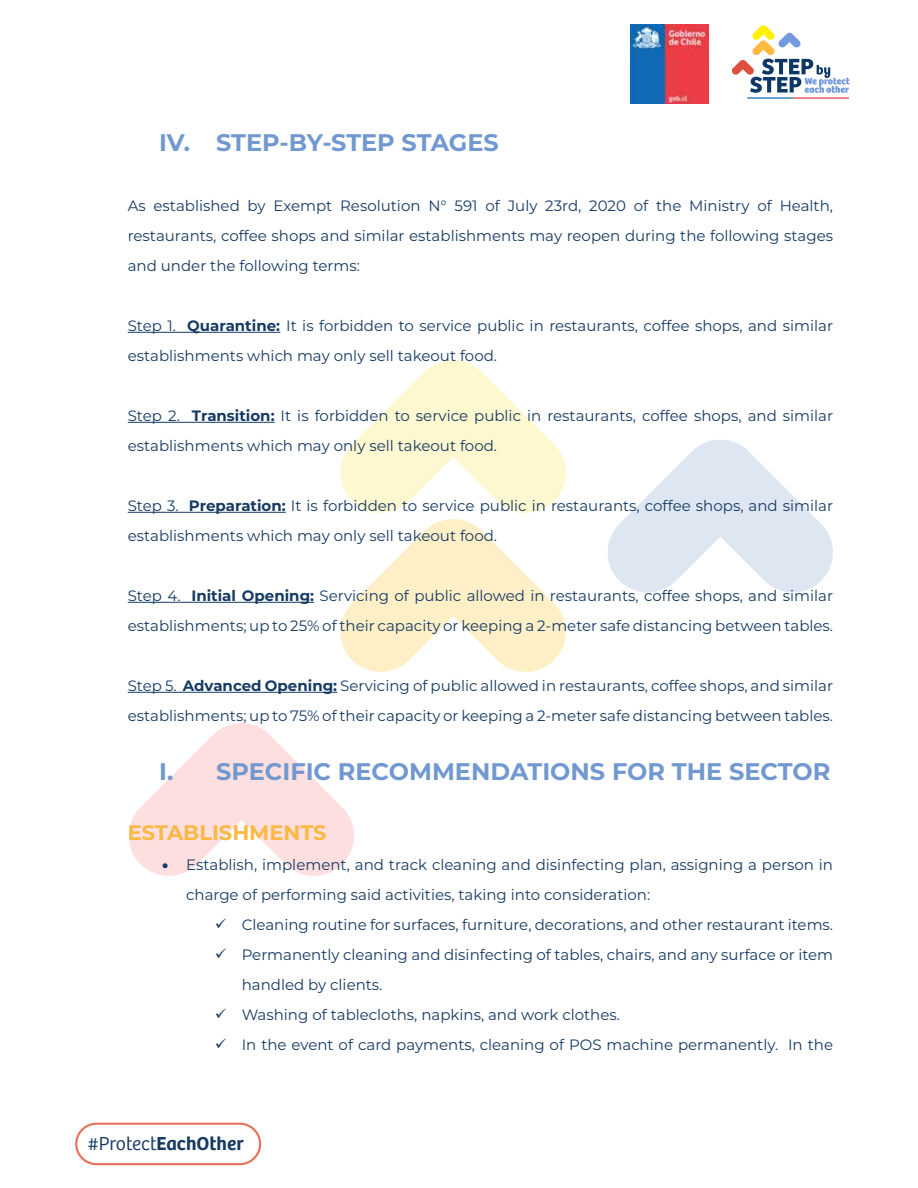
<style>
.page{position:relative;width:918px;height:1188px;background:#fff}
.page>*{position:absolute;margin:0;border:0;box-sizing:border-box;transform-origin:0 0}
.t1{font:700 24px "Montserrat";color:#7198d0}
.t2{font:700 21px "Montserrat";color:#fab945}
.t3{font:600 19.5px "Bree";color:#163a63}
.t4{font:15px/30px "Montserrat";color:#163a63}
.s1{font-weight:700}
.s2{font-weight:900}
.s3{font-weight:300}
</style>
<div class="page">
<svg style="left:75px;top:1123px;width:186px;height:42px"></svg>
<img style="left:630px;top:24px;width:79px;height:80px">
<svg style="left:732px;top:25px;width:118px;height:74px"></svg>
<svg style="left:340px;top:360px;width:226px;height:312px"></svg>
<svg style="left:608px;top:439px;width:225px;height:154px"></svg>
<svg style="left:129px;top:723px;width:225px;height:153px"></svg>
<hr style="left:128px;top:332px;width:152px;height:1px;background:#163a63">
<hr style="left:128px;top:422px;width:147px;height:1px;background:#163a63">
<hr style="left:128px;top:512px;width:158px;height:1px;background:#163a63">
<hr style="left:128px;top:602px;width:186px;height:1px;background:#163a63">
<hr style="left:128px;top:692px;width:209px;height:1px;background:#163a63">
<h1 class="t1" style="left:159px;top:125px;width:341px">IV. STEP-BY-STEP STAGES</h1>
<p class="t4" style="left:128px;top:190px;width:707px;text-align:justify">As established by Exempt Resolution N° 591 of July 23rd, 2020 of the Ministry of Health, restaurants, coffee shops and similar establishments may reopen during the following stages and under the following terms:</p>
<p class="t4" style="left:128px;top:310px;width:707px">Step 1. <span class="s1">Quarantine:</span> It is forbidden to service public in restaurants, coffee shops, and similar establishments which may only sell takeout food.</p>
<p class="t4" style="left:128px;top:400px;width:707px">Step 2. <span class="s1">Transition:</span> It is forbidden to service public in restaurants, coffee shops, and similar establishments which may only sell takeout food.</p>
<p class="t4" style="left:128px;top:490px;width:707px">Step 3. <span class="s1">Preparation:</span> It is forbidden to service public in restaurants, coffee shops, and similar establishments which may only sell takeout food.</p>
<p class="t4" style="left:128px;top:580px;width:707px">Step 4. <span class="s1">Initial Opening:</span> Servicing of public allowed in restaurants, coffee shops, and similar establishments; up to 25% of their capacity or keeping a 2-meter safe distancing between tables.</p>
<p class="t4" style="left:128px;top:670px;width:707px">Step 5. <span class="s1">Advanced Opening:</span> Servicing of public allowed in restaurants, coffee shops, and similar establishments; up to 75% of their capacity or keeping a 2-meter safe distancing between tables.</p>
<h1 class="t1" style="left:159px;top:754px;width:673px">I. SPECIFIC RECOMMENDATIONS FOR THE SECTOR</h1>
<h2 class="t2" style="left:128px;top:817px;width:200px">ESTABLISHMENTS</h2>
<p class="t4" style="left:186px;top:849px;width:648px;text-indent:-24px"><span class="s2">•</span> Establish, implement, and track cleaning and disinfecting plan, assigning a person in charge of performing said activities, taking into consideration:</p>
<p class="t4" style="left:242px;top:909px;width:593px">Cleaning routine for surfaces, furniture, decorations, and other restaurant items.<br>Permanently cleaning and disinfecting of tables, chairs, and any surface or item handled by clients.<br>Washing of tablecloths, napkins, and work clothes.<br>In the event of card payments, cleaning of POS machine permanently. In the</p>
<h3 class="t3" style="left:88px;top:1128px;width:157px"><span class="s3">#Protect</span>EachOther</h3>
</div>
